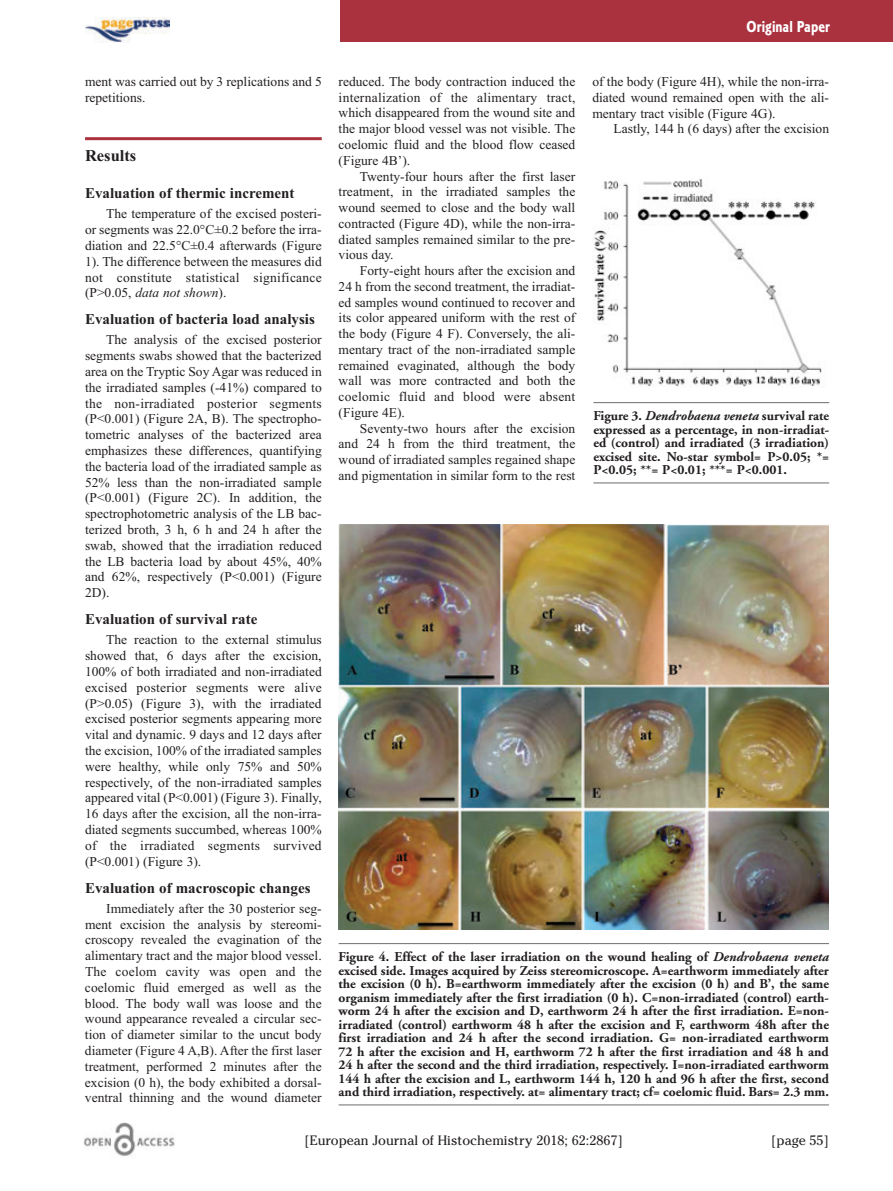
<style>
.page{position:relative;width:893px;height:1191px;background:#fff}
.page>*{position:absolute;margin:0;border:0;box-sizing:border-box;transform-origin:0 0}
.t1{font:16.5px "Corinthian Bold Condensed Plain";color:#fff}
.t2{font:700 16.5px "Times New Roman";color:#231f20}
.t3{font:700 15px "Times New Roman";color:#231f20}
.t4{font:13.5px/15.8px "Times New Roman";color:#231f20;text-align:justify}
.t5{font:700 13.5px/13.5px "Adobe Garamond";color:#231f20;text-align:justify}
.t6{font:13.5px "Cheltenham";color:#231f20}
.s1{font-style:italic}
</style>
<div class="page">
<div style="left:340px;top:0;width:553px;height:42px;background:#aa323f"></div>
<hr style="left:85px;top:137px;width:237px;height:3px;background:#aa323f">
<img style="left:85px;top:17px;width:84px;height:26px">
<hr style="left:339px;top:943px;width:490px;height:1px;background:#6c6d70">
<hr style="left:339px;top:1104px;width:490px;height:1px;background:#6c6d70">
<img style="left:339px;top:524px;width:489px;height:405px">
<hr style="left:593px;top:402px;width:236px;height:1px;background:#6c6d70">
<hr style="left:593px;top:482px;width:236px;height:1px;background:#6c6d70">
<img style="left:594px;top:179px;width:228px;height:208px">
<img style="left:84px;top:1123px;width:91px;height:34px">
<p class="t1" style="left:747px;top:21px;width:85px">Original Paper</p>
<p class="t4" style="left:85px;top:73px;width:238px">ment was carried out by 3 replications and 5 repetitions.</p>
<p class="t2" style="left:85px;top:146px;width:53px">Results</p>
<p class="t3" style="left:85px;top:184px;width:211px">Evaluation of thermic increment</p>
<p class="t4" style="left:85px;top:206px;width:238px;text-indent:21px">The temperature of the excised posteri&shy;or segments was 22.0°C±0.2 before the irra&shy;diation and 22.5°C±0.4 afterwards (Figure 1). The difference between the measures did not constitute statistical significance (P&gt;0.05, <span class="s1">data not shown</span>).</p>
<p class="t3" style="left:85px;top:310px;width:231px">Evaluation of bacteria load analysis</p>
<p class="t4" style="left:85px;top:332px;width:238px;text-indent:21px">The analysis of the excised posterior segments swabs showed that the bacterized area on the Tryptic Soy Agar was reduced in the irradiated samples (-41%) compared to the non-irradiated posterior segments (P&lt;0.001) (Figure 2A, B). The spectropho&shy;tometric analyses of the bacterized area emphasizes these differences, quantifying the bacteria load of the irradiated sample as 52% less than the non-irradiated sample (P&lt;0.001) (Figure 2C). In addition, the spectrophotometric analysis of the LB bac&shy;terized broth, 3 h, 6 h and 24 h after the swab, showed that the irradiation reduced the LB bacteria load by about 45%, 40% and 62%, respectively (P&lt;0.001) (Figure 2D).</p>
<p class="t3" style="left:85px;top:610px;width:174px">Evaluation of survival rate</p>
<p class="t4" style="left:85px;top:632px;width:238px;text-indent:21px">The reaction to the external stimulus showed that, 6 days after the excision, 100% of both irradiated and non-irradiated excised posterior segments were alive (P&gt;0.05) (Figure 3), with the irradiated excised posterior segments appearing more vital and dynamic. 9 days and 12 days after the excision, 100% of the irradiated samples were healthy, while only 75% and 50% respectively, of the non-irradiated samples appeared vital (P&lt;0.001) (Figure 3). Finally, 16 days after the excision, all the non-irra&shy;diated segments succumbed, whereas 100% of the irradiated segments survived (P&lt;0.001) (Figure 3).</p>
<p class="t3" style="left:85px;top:878px;width:227px">Evaluation of macroscopic changes</p>
<p class="t4" style="left:85px;top:900px;width:238px;text-indent:21px">Immediately after the 30 posterior seg&shy;ment excision the analysis by stereomi&shy;croscopy revealed the evagination of the alimentary tract and the major blood vessel.<br>The coelom cavity was open and the coelomic fluid emerged as well as the blood. The body wall was loose and the wound appearance revealed a circular sec&shy;tion of diameter similar to the uncut body diameter (Figure 4 A,B). After the first laser treatment, performed 2 minutes after the excision (0 h), the body exhibited a dorsal&shy;ventral thinning and the wound diameter</p>
<p class="t4" style="left:339px;top:73px;width:238px">reduced. The body contraction induced the internalization of the alimentary tract, which disappeared from the wound site and the major blood vessel was not visible. The coelomic fluid and the blood flow ceased (Figure 4B’).</p>
<p class="t4" style="left:339px;top:168px;width:238px;text-indent:21px">Twenty-four hours after the first laser treatment, in the irradiated samples the wound seemed to close and the body wall contracted (Figure 4D), while the non-irra&shy;diated samples remained similar to the pre&shy;vious day.</p>
<p class="t4" style="left:339px;top:262px;width:238px;text-indent:21px">Forty-eight hours after the excision and 24 h from the second treatment, the irradiat&shy;ed samples wound continued to recover and its color appeared uniform with the rest of the body (Figure 4 F). Conversely, the ali&shy;mentary tract of the non-irradiated sample remained evaginated, although the body wall was more contracted and both the coelomic fluid and blood were absent (Figure 4E).</p>
<p class="t4" style="left:339px;top:420px;width:238px;text-indent:21px">Seventy-two hours after the excision and 24 h from the third treatment, the wound of irradiated samples regained shape and pigmentation in similar form to the rest</p>
<p class="t4" style="left:592px;top:73px;width:238px">of the body (Figure 4H), while the non-irra&shy;diated wound remained open with the ali&shy;mentary tract visible (Figure 4G).</p>
<p class="t4" style="left:614px;top:121px;width:217px">Lastly, 144 h (6 days) after the excision</p>
<p class="t5" style="left:593px;top:410px;width:237px">Figure 3. <span class="s1">Dendrobaena veneta</span> survival rate expressed as a percentage, in non-irradiat&shy;ed (control) and irradiated (3 irradiation) excised site. No-star symbol= P&gt;0.05; *= P&lt;0.05; **= P&lt;0.01; ***= P&lt;0.001.</p>
<p class="t5" style="left:339px;top:951px;width:492px">Figure 4. Effect of the laser irradiation on the wound healing of <span class="s1">Dendrobaena veneta </span>excised side. Images acquired by Zeiss stereomicroscope. A=earthworm immediately after the excision (0 h). B=earthworm immediately after the excision (0 h) and B’, the same organism immediately after the first irradiation (0 h). C=non-irradiated (control) earth&shy;worm 24 h after the excision and D, earthworm 24 h after the first irradiation. E=non&shy;irradiated (control) earthworm 48 h after the excision and F, earthworm 48h after the first irradiation and 24 h after the second irradiation. G= non-irradiated earthworm 72 h after the excision and H, earthworm 72 h after the first irradiation and 48 h and 24 h after the second and the third irradiation, respectively. I=non-irradiated earthworm 144 h after the excision and L, earthworm 144 h, 120 h and 96 h after the first, second and third irradiation, respectively. at= alimentary tract; cf= coelomic fluid. Bars= 2.3 mm.</p>
<p class="t6" style="left:304px;top:1132px;width:320px">[European Journal of Histochemistry 2018; 62:2867]</p>
<p class="t6" style="left:771px;top:1132px;width:59px">[page 55]</p>
</div>
